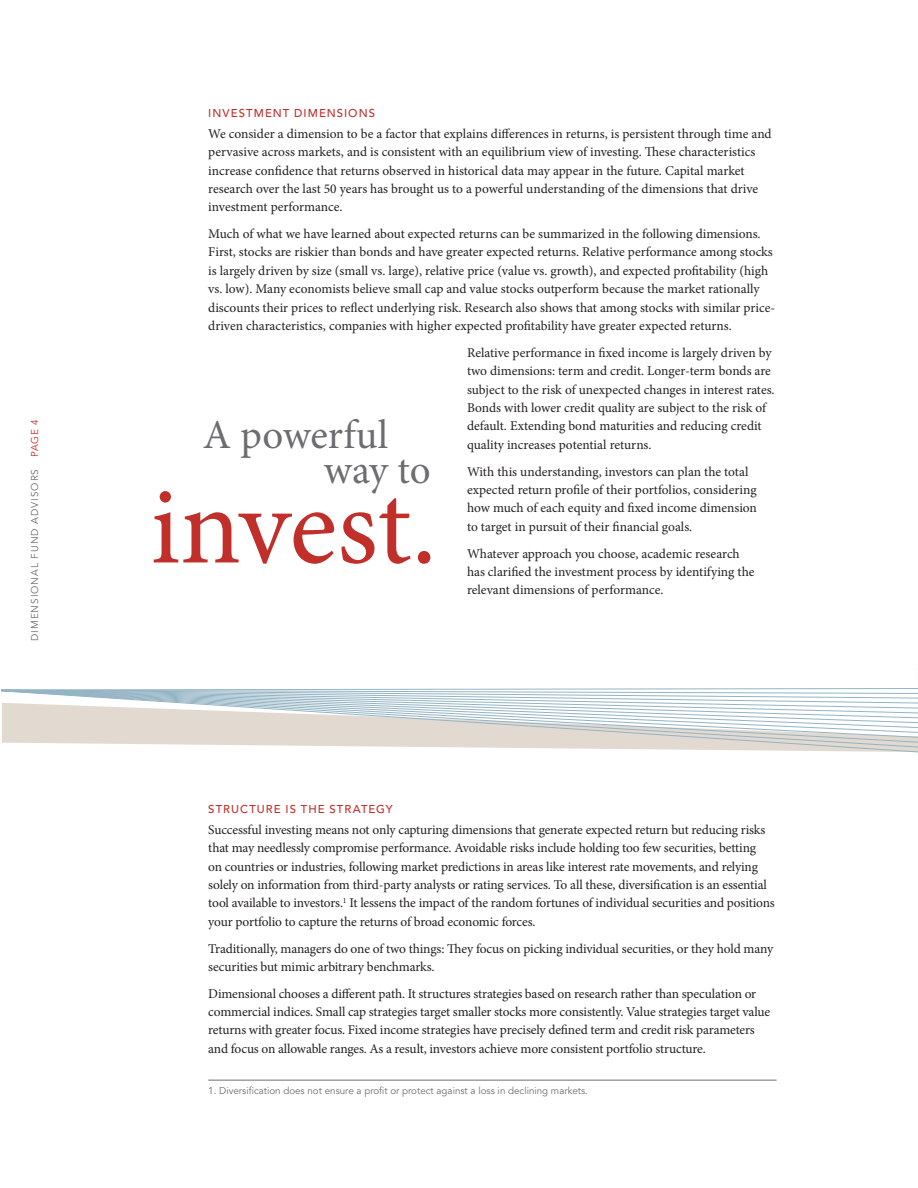
<style>
.page{position:relative;width:918px;height:1188px;background:#fff}
.page>*{position:absolute;margin:0;border:0;box-sizing:border-box;transform-origin:0 0}
.t1{font:111.75px "Minion Pro";letter-spacing:-.005em;color:#c12f2a}
.t2{font:40.95px/35.4px "Minion Pro";color:#6c6d70}
.t3{font:13.5px/18.3px "Minion Pro";letter-spacing:-.005em;color:#231f20}
.t4{font:500 11.25px "Avenir LT Std";letter-spacing:.09em;color:#c12f2a}
.t5{font:9.9px "Avenir LT Std";color:#6c6d70}
.t6{font:9.9px "Avenir LT Std";letter-spacing:.1em;color:#6c6d70}
.s1{color:#c12f2a}
</style>
<div class="page">
<svg style="left:2px;top:733px;width:916px;height:20px"></svg>
<svg style="left:2px;top:688px;width:916px;height:45px"></svg>
<hr style="left:208px;top:1080px;width:569px;height:1px;background:#6c6d70">
<p class="t6" style="left:29px;top:641px;width:223px;rotate:-90deg">DIMENSIONAL FUND ADVISORS <span class="s1">PAGE 4</span></p>
<p class="t4" style="left:208px;top:106px;width:168px">INVESTMENT DIMENSIONS</p>
<p class="t3" style="left:208px;top:124px;width:565px">We consider a dimension to be a factor that explains differences in returns, is persistent through time and pervasive across markets, and is consistent with an equilibrium view of investing. These characteristics increase confidence that returns observed in historical data may appear in the future. Capital market research over the last 50 years has brought us to a powerful understanding of the dimensions that drive investment performance.</p>
<p class="t3" style="left:208px;top:225px;width:569px">Much of what we have learned about expected returns can be summarized in the following dimensions.<br>First, stocks are riskier than bonds and have greater expected returns. Relative performance among stocks is largely driven by size (small vs. large), relative price (value vs. growth), and expected profitability (high vs. low). Many economists believe small cap and value stocks outperform because the market rationally discounts their prices to reflect underlying risk. Research also shows that among stocks with similar price&shy;driven characteristics, companies with higher expected profitability have greater expected returns.</p>
<p class="t3" style="left:467px;top:343px;width:309px">Relative performance in fixed income is largely driven by two dimensions: term and credit. Longer-term bonds are subject to the risk of unexpected changes in interest rates.<br>Bonds with lower credit quality are subject to the risk of default. Extending bond maturities and reducing credit quality increases potential returns.</p>
<p class="t3" style="left:467px;top:462px;width:291px">With this understanding, investors can plan the total expected return profile of their portfolios, considering how much of each equity and fixed income dimension to target in pursuit of their financial goals.</p>
<p class="t3" style="left:467px;top:544px;width:289px">Whatever approach you choose, academic research has clarified the investment process by identifying the relevant dimensions of performance.</p>
<p class="t2" style="left:324px;top:417px;width:108px;text-indent:-121px">A powerful way to</p>
<p class="t1" style="left:150px;top:452px;width:288px">invest.</p>
<p class="t4" style="left:208px;top:802px;width:186px">STRUCTURE IS THE STRATEGY</p>
<p class="t3" style="left:208px;top:820px;width:568px">Successful investing means not only capturing dimensions that generate expected return but reducing risks that may needlessly compromise performance. Avoidable risks include holding too few securities, betting<br>on countries or industries, following market predictions in areas like interest rate movements, and relying solely on information from third-party analysts or rating services. To all these, diversification is an essential tool available to investors.<sup>1</sup> It lessens the impact of the random fortunes of individual securities and positions your portfolio to capture the returns of broad economic forces.</p>
<p class="t3" style="left:208px;top:939px;width:566px">Traditionally, managers do one of two things: They focus on picking individual securities, or they hold many securities but mimic arbitrary benchmarks.</p>
<p class="t3" style="left:208px;top:984px;width:563px">Dimensional chooses a different path. It structures strategies based on research rather than speculation or commercial indices. Small cap strategies target smaller stocks more consistently. Value strategies target value returns with greater focus. Fixed income strategies have precisely defined term and credit risk parameters and focus on allowable ranges. As a result, investors achieve more consistent portfolio structure.</p>
<p class="t5" style="left:208px;top:1085px;width:381px">1. Diversification does not ensure a profit or protect against a loss in declining markets.</p>
</div>
